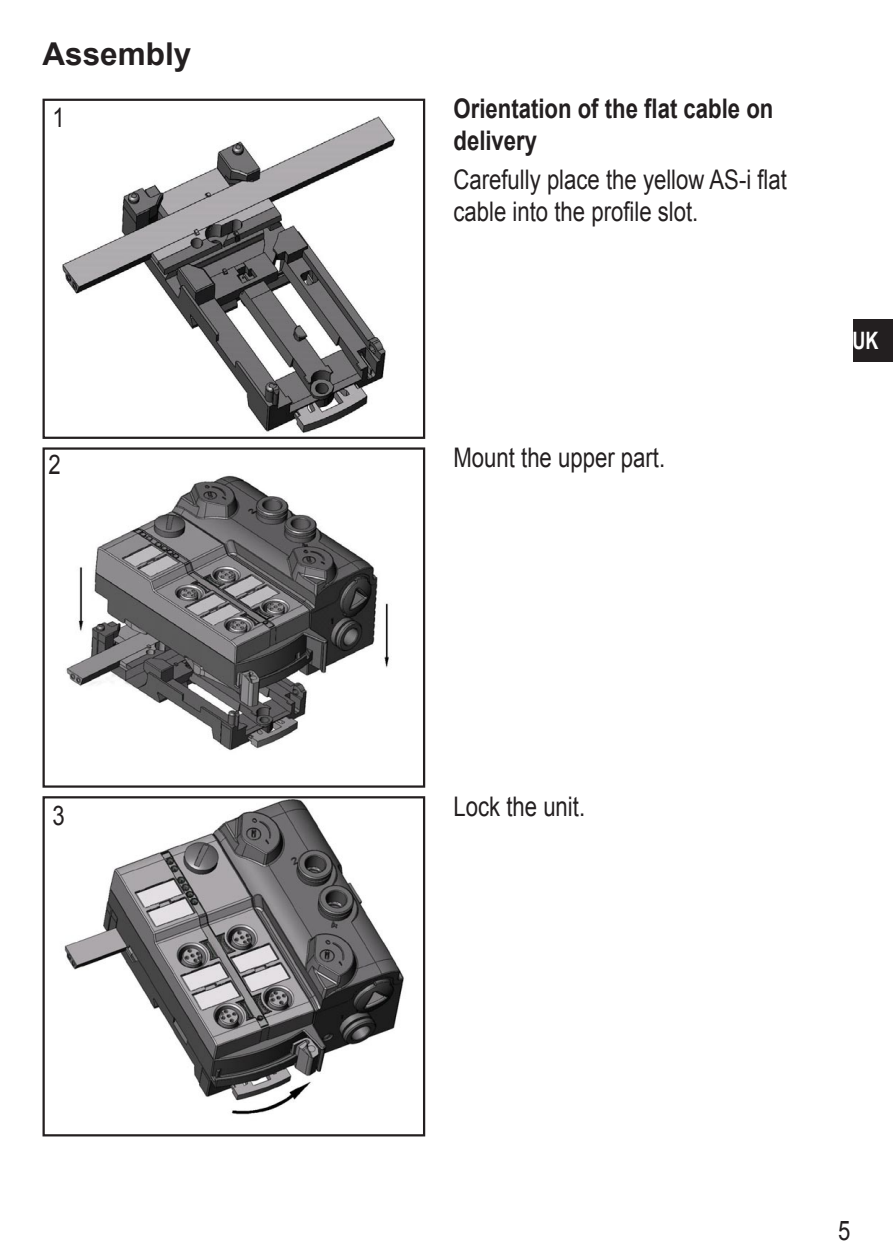
<style>
.page{position:relative;width:893px;height:1259px;background:#fff}
.page>*{position:absolute;margin:0;border:0;box-sizing:border-box;transform-origin:0 0}
.t1{font:700 31.5px "Arial";color:#231f20}
.t2{font:27px/31.5px "Arial";color:#231f20;scale:.82 1}
.t3{font:700 27px/31.5px "Arial";color:#231f20;scale:.82 1}
.t4{font:700 24px "Arial";color:#fff;scale:.75 1}
</style>
<div class="page">
<div style="left:853px;top:319px;width:40px;height:42px;background:#231f20"></div>
<img style="left:62px;top:116px;width:334px;height:317px">
<div style="left:43px;top:99px;width:382px;height:340px;border:2px solid #231f20"></div>
<img style="left:66px;top:475px;width:323px;height:276px">
<div style="left:43px;top:447px;width:382px;height:340px;border:2px solid #231f20"></div>
<img style="left:64px;top:799px;width:340px;height:316px">
<div style="left:43px;top:796px;width:382px;height:340px;border:2px solid #231f20"></div>
<p class="t1" style="left:43px;top:34px;width:150px">Assembly</p>
<p class="t2" style="left:52px;top:102px;width:17px">1</p>
<p class="t3" style="left:453px;top:94px;width:392px">Orientation of the flat cable on delivery</p>
<p class="t2" style="left:453px;top:164px;width:408px">Carefully place the yellow AS-i flat cable into the profile slot.</p>
<p class="t2" style="left:48px;top:449px;width:17px">2</p>
<p class="t2" style="left:453px;top:442px;width:255px">Mount the upper part.</p>
<p class="t4" style="left:853px;top:325px;width:36px">UK</p>
<p class="t2" style="left:52px;top:800px;width:17px">3</p>
<p class="t2" style="left:453px;top:791px;width:157px">Lock the unit.</p>
</div>
